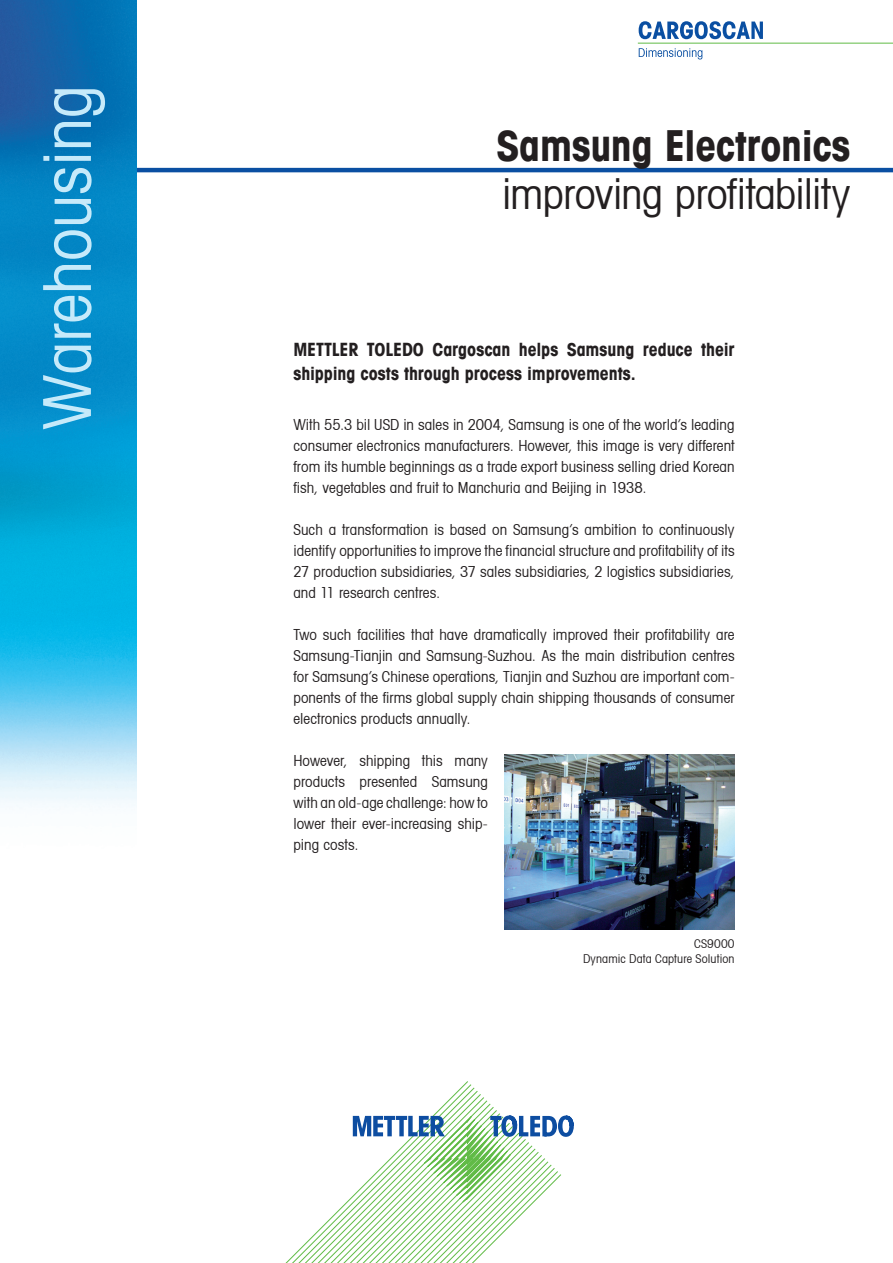
<style>
.page{position:relative;width:893px;height:1263px;background:#fff}
.page>*{position:absolute;margin:0;border:0;box-sizing:border-box;transform-origin:0 0}
.t1{font:condensed 66px "Avant Garde";color:#c6eafa}
.t2{font:condensed 42px "Avant Garde";letter-spacing:-.01em;color:#231f20}
.t3{font:700 condensed 42px "Avant Garde";letter-spacing:-.01em;color:#231f20}
.t4{font:700 condensed 18px/24px "Avant Garde";letter-spacing:-.005em;color:#231f20}
.t5{font:condensed 15px/21px "Avant Garde";letter-spacing:.005em;color:#231f20;text-align:justify}
.t6{font:condensed 12px/15px "Avant Garde";letter-spacing:.015em;color:#231f20;text-align:right}
</style>
<div class="page">
<hr style="left:136px;top:168px;width:757px;height:4px;background:#0a4fa2">
<img style="left:0;top:0;width:136px;height:808px">
<svg style="left:285px;top:1081px;width:248px;height:182px"></svg>
<svg style="left:353px;top:1115px;width:221px;height:88px"></svg>
<svg style="left:639px;top:21px;width:124px;height:18px"></svg>
<svg style="left:639px;top:48px;width:63px;height:11px"></svg>
<hr style="left:638px;top:43px;width:255px;height:1px;background:#60bb46">
<img style="left:505px;top:755px;width:229px;height:174px">
<h1 class="t1" style="left:26px;top:430px;width:346px;rotate:-90deg">Warehousing</h1>
<h2 class="t3" style="left:496px;top:119px;width:356px">Samsung Electronics</h2>
<h2 class="t2" style="left:502px;top:168px;width:350px">improving profitability</h2>
<p class="t4" style="left:293px;top:337px;width:443px">METTLER TOLEDO Cargoscan helps Samsung reduce their shipping costs through process improvements.</p>
<p class="t5" style="left:293px;top:413px;width:443px">With 55.3 bil USD in sales in 2004, Samsung is one of the world’s leading consumer electronics manufacturers. However, this image is very different from its humble beginnings as a trade export business selling dried Korean fish, vegetables and fruit to Manchuria and Beijing in 1938.</p>
<p class="t5" style="left:293px;top:518px;width:443px">Such a transformation is based on Samsung’s ambition to continuously identify opportunities to improve the financial structure and profitability of its 27 production subsidiaries, 37 sales subsidiaries, 2 logistics subsidiaries, and 11 research centres.</p>
<p class="t5" style="left:293px;top:623px;width:443px">Two such facilities that have dramatically improved their profitability are Samsung-Tianjin and Samsung-Suzhou. As the main distribution centres for Samsung’s Chinese operations, Tianjin and Suzhou are important com&shy;ponents of the firms global supply chain shipping thousands of consumer electronics products annually.</p>
<p class="t5" style="left:293px;top:749px;width:196px">However, shipping this many products presented Samsung with an old-age challenge: how to lower their ever-increasing ship&shy;ping costs.</p>
<p class="t6" style="left:583px;top:936px;width:153px">CS9000<br>Dynamic Data Capture Solution</p>
</div>
